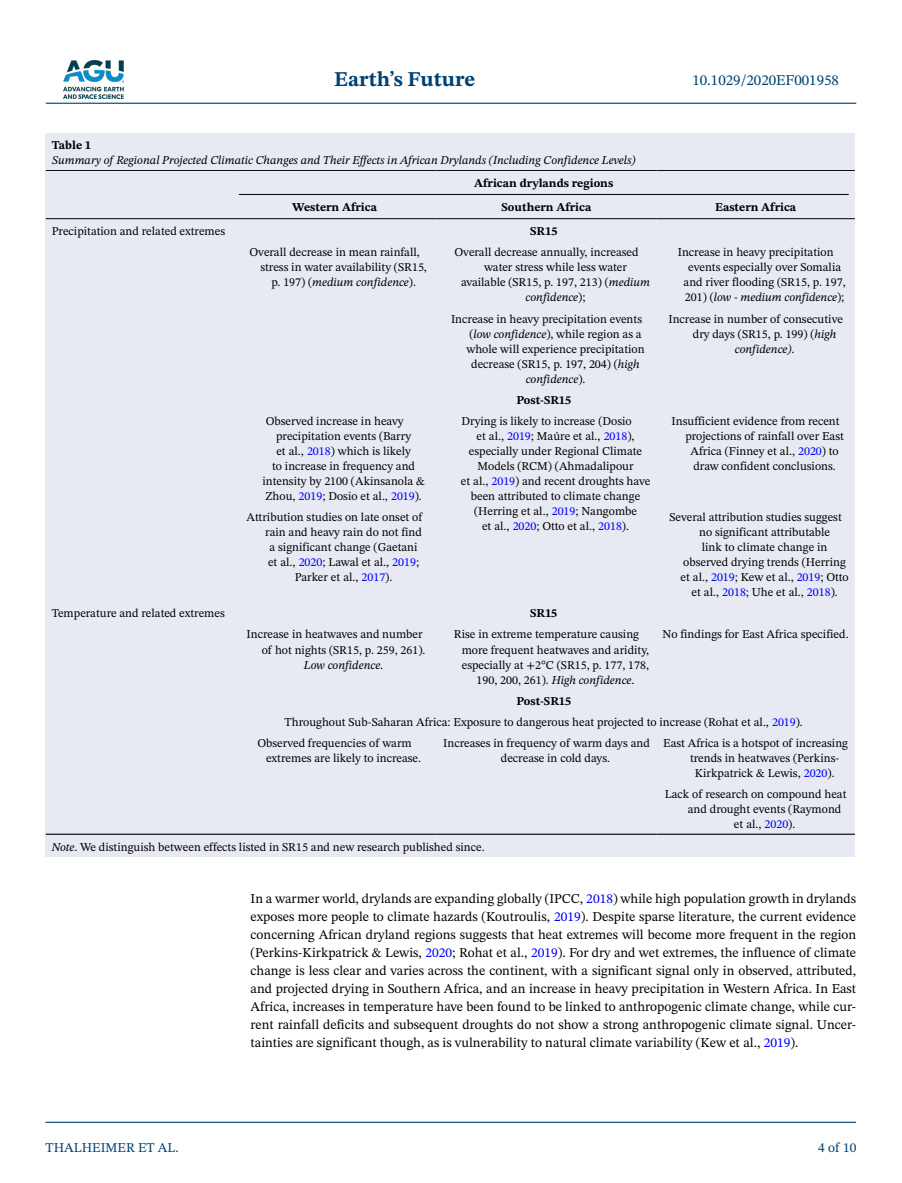
<style>
.page{position:relative;width:902px;height:1183px;background:#fff}
.page>*{position:absolute;margin:0;border:0;box-sizing:border-box;transform-origin:0 0}
.t1{font:700 21px "STIX Two Text";color:#004174}
.t2{font:15px "STIX Two Text";color:#004174}
.t3{font:13.5px/18px "STIX Two Text";color:#000;text-align:justify}
.t4{font:13.5px "STIX Two Text";color:#004174}
.t5{font:12px/15px "STIX Two Text";color:#000}
.t6{font:italic 12px "STIX Two Text";color:#000}
.t7{font:700 12px "STIX Two Text";color:#000}
.s1{font-style:normal}
.s2{font-style:italic}
.s3{color:#00f}
</style>
<div class="page">
<img style="left:63px;top:60px;width:60px;height:39px">
<hr style="left:46px;top:103px;width:810px;height:1px;background:#004174">
<hr style="left:45px;top:1121px;width:810px;height:1px;background:#004174">
<div style="left:46px;top:170px;width:808px;height:686px;background:#e7eaf2"></div>
<hr style="left:46px;top:170px;width:187px;height:1px;background:#000">
<hr style="left:46px;top:218px;width:187px;height:1px;background:#000">
<hr style="left:233px;top:170px;width:203px;height:1px;background:#000">
<hr style="left:436px;top:170px;width:220px;height:1px;background:#000">
<hr style="left:656px;top:170px;width:198px;height:1px;background:#000">
<hr style="left:233px;top:218px;width:203px;height:1px;background:#000">
<hr style="left:436px;top:218px;width:220px;height:1px;background:#000">
<hr style="left:656px;top:218px;width:198px;height:1px;background:#000">
<hr style="left:46px;top:833px;width:187px;height:1px;background:#000">
<hr style="left:233px;top:833px;width:203px;height:1px;background:#000">
<hr style="left:436px;top:833px;width:220px;height:1px;background:#000">
<hr style="left:656px;top:833px;width:198px;height:1px;background:#000">
<hr style="left:239px;top:194px;width:609px;height:1px;background:#000">
<div style="left:46px;top:134px;width:808px;height:36px;background:#e7eaf2"></div>
<h1 class="t1" style="left:334px;top:64px;width:142px">Earth’s Future</h1>
<p class="t7" style="left:52px;top:136px;width:41px">Table 1</p>
<p class="t6" style="left:52px;top:151px;width:585px">Summary of Regional Projected Climatic Changes and Their Effects in African Drylands (Including Confidence Levels)</p>
<p class="t7" style="left:474px;top:174px;width:140px">African drylands regions</p>
<p class="t2" style="left:692px;top:69px;width:148px">10.1029/2020EF001958</p>
<p class="t7" style="left:292px;top:198px;width:86px">Western Africa</p>
<p class="t7" style="left:501px;top:198px;width:91px">Southern Africa</p>
<p class="t7" style="left:715px;top:198px;width:83px">Eastern Africa</p>
<p class="t5" style="left:52px;top:223px;width:175px">Precipitation and related extremes</p>
<p class="t7" style="left:530px;top:222px;width:28px">SR15</p>
<p class="t5" style="left:249px;top:245px;width:172px">Overall decrease in mean rainfall,</p>
<p class="t5" style="left:260px;top:260px;width:168px">stress in water availability (SR15,</p>
<p class="t6" style="left:271px;top:274px;width:146px"><span class="s1">p. 197) (</span>medium confidence<span class="s1">).</span></p>
<p class="t5" style="left:454px;top:245px;width:186px">Overall decrease annually, increased</p>
<p class="t5" style="left:484px;top:260px;width:144px">water stress while less water</p>
<p class="t5" style="left:461px;top:275px;width:190px">available (SR15, p. 197, 213) (<span class="s2">medium</span></p>
<p class="t6" style="left:525px;top:289px;width:61px">confidence<span class="s1">);</span></p>
<p class="t5" style="left:451px;top:311px;width:192px">Increase in heavy precipitation events</p>
<p class="t5" style="left:469px;top:326px;width:174px">(<span class="s2">low confidence</span>), while region as a</p>
<p class="t5" style="left:466px;top:341px;width:180px">whole will experience precipitation</p>
<p class="t5" style="left:471px;top:356px;width:170px">decrease (SR15, p. 197, 204) (<span class="s2">high</span></p>
<p class="t6" style="left:525px;top:370px;width:61px">confidence<span class="s1">).</span></p>
<p class="t5" style="left:266px;top:413px;width:139px">Observed increase in heavy</p>
<p class="t5" style="left:276px;top:428px;width:137px">precipitation events (Barry</p>
<p class="t5" style="left:276px;top:443px;width:136px">et al., <span class="s3">2018</span>) which is likely</p>
<p class="t5" style="left:272px;top:458px;width:144px">to increase in frequency and</p>
<p class="t5" style="left:262px;top:473px;width:164px">intensity by 2100 (Akinsanola &amp;</p>
<p class="t5" style="left:265px;top:488px;width:158px">Zhou, <span class="s3">2019</span>; Dosio et al., <span class="s3">2019</span>).</p>
<p class="t5" style="left:246px;top:509px;width:177px">Attribution studies on late onset of</p>
<p class="t5" style="left:265px;top:524px;width:158px">rain and heavy rain do not find</p>
<p class="t5" style="left:269px;top:539px;width:149px">a significant change (Gaetani</p>
<p class="t5" style="left:268px;top:554px;width:153px">et al., <span class="s3">2020</span>; Lawal et al., <span class="s3">2019</span>;</p>
<p class="t5" style="left:295px;top:569px;width:99px">Parker et al., <span class="s3">2017</span>).</p>
<p class="t7" style="left:516px;top:391px;width:56px">Post-SR15</p>
<p class="t5" style="left:461px;top:413px;width:172px">Drying is likely to increase (Dosio</p>
<p class="t5" style="left:476px;top:428px;width:159px">et al., <span class="s3">2019</span>; Maúre et al., <span class="s3">2018</span>),</p>
<p class="t5" style="left:469px;top:443px;width:175px">especially under Regional Climate</p>
<p class="t5" style="left:477px;top:458px;width:158px">Models (RCM) (Ahmadalipour</p>
<p class="t5" style="left:461px;top:473px;width:191px">et al., <span class="s3">2019</span>) and recent droughts have</p>
<p class="t5" style="left:471px;top:488px;width:171px">been attributed to climate change</p>
<p class="t5" style="left:474px;top:503px;width:164px">(Herring et al., <span class="s3">2019</span>; Nangombe</p>
<p class="t5" style="left:482px;top:518px;width:148px">et al., <span class="s3">2020</span>; Otto et al., <span class="s3">2018</span>).</p>
<p class="t5" style="left:52px;top:605px;width:175px">Temperature and related extremes</p>
<p class="t7" style="left:530px;top:604px;width:28px">SR15</p>
<p class="t5" style="left:246px;top:626px;width:178px">Increase in heatwaves and number</p>
<p class="t5" style="left:262px;top:641px;width:165px">of hot nights (SR15, p. 259, 261).</p>
<p class="t6" style="left:304px;top:655px;width:81px">Low confidence<span class="s1">.</span></p>
<p class="t5" style="left:454px;top:626px;width:187px">Rise in extreme temperature causing</p>
<p class="t5" style="left:461px;top:641px;width:189px">more frequent heatwaves and aridity,</p>
<p class="t5" style="left:462px;top:656px;width:189px">especially at +2°C (SR15, p. 177, 178,</p>
<p class="t5" style="left:476px;top:671px;width:159px">190, 200, 261). <span class="s2">High confidence</span>.</p>
<p class="t5" style="left:677px;top:245px;width:157px">Increase in heavy precipitation</p>
<p class="t5" style="left:688px;top:260px;width:154px">events especially over Somalia</p>
<p class="t5" style="left:683px;top:275px;width:164px">and river flooding (SR15, p. 197,</p>
<p class="t6" style="left:685px;top:289px;width:161px"><span class="s1">201) (</span>low - medium confidence<span class="s1">);</span></p>
<p class="t5" style="left:668px;top:311px;width:176px">Increase in number of consecutive</p>
<p class="t5" style="left:692px;top:326px;width:145px">dry days (SR15, p. 199) (<span class="s2">high</span></p>
<p class="t6" style="left:734px;top:340px;width:61px">confidence)<span class="s1">.</span></p>
<p class="t5" style="left:671px;top:413px;width:169px">Insufficient evidence from recent</p>
<p class="t5" style="left:685px;top:428px;width:160px">projections of rainfall over East</p>
<p class="t5" style="left:690px;top:443px;width:150px">Africa (Finney et al., <span class="s3">2020</span>) to</p>
<p class="t5" style="left:693px;top:458px;width:144px">draw confident conclusions.</p>
<p class="t5" style="left:669px;top:509px;width:174px">Several attribution studies suggest</p>
<p class="t5" style="left:699px;top:524px;width:133px">no significant attributable</p>
<p class="t5" style="left:701px;top:539px;width:127px">link to climate change in</p>
<p class="t5" style="left:683px;top:554px;width:164px">observed drying trends (Herring</p>
<p class="t5" style="left:680px;top:569px;width:169px">et al., <span class="s3">2019</span>; Kew et al., <span class="s3">2019</span>; Otto</p>
<p class="t5" style="left:691px;top:584px;width:148px">et al., <span class="s3">2018</span>; Uhe et al., <span class="s3">2018</span>).</p>
<p class="t5" style="left:662px;top:626px;width:187px">No findings for East Africa specified.</p>
<p class="t7" style="left:516px;top:692px;width:56px">Post-SR15</p>
<p class="t5" style="left:284px;top:714px;width:519px">Throughout Sub-Saharan Africa: Exposure to dangerous heat projected to increase (Rohat et al., <span class="s3">2019</span>).</p>
<p class="t5" style="left:257px;top:735px;width:156px">Observed frequencies of warm</p>
<p class="t5" style="left:266px;top:750px;width:156px">extremes are likely to increase.</p>
<p class="t5" style="left:501px;top:735px;width:150px;text-indent:-58px">Increases in frequency of warm days and decrease in cold days.</p>
<p class="t5" style="left:663px;top:735px;width:186px">East Africa is a hotspot of increasing</p>
<p class="t5" style="left:690px;top:750px;width:151px">trends in heatwaves (Perkins-</p>
<p class="t5" style="left:694px;top:765px;width:141px">Kirkpatrick &amp; Lewis, <span class="s3">2020</span>).</p>
<p class="t5" style="left:664px;top:786px;width:183px">Lack of research on compound heat</p>
<p class="t5" style="left:687px;top:801px;width:155px">and drought events (Raymond</p>
<p class="t5" style="left:733px;top:816px;width:63px">et al., <span class="s3">2020</span>).</p>
<p class="t5" style="left:52px;top:839px;width:434px"><span class="s2">Note</span>. We distinguish between effects listed in SR15 and new research published since.</p>
<p class="t4" style="left:45px;top:1137px;width:135px">THALHEIMER ET AL.</p>
<p class="t3" style="left:250px;top:889px;width:607px">In a warmer world, drylands are expanding globally (IPCC, <span class="s3">2018</span>) while high population growth in drylands exposes more people to climate hazards (Koutroulis, <span class="s3">2019</span>). Despite sparse literature, the current evidence concerning African dryland regions suggests that heat extremes will become more frequent in the region (Perkins-Kirkpatrick &amp; Lewis, <span class="s3">2020</span>; Rohat et al., <span class="s3">2019</span>). For dry and wet extremes, the influence of climate change is less clear and varies across the continent, with a significant signal only in observed, attributed, and projected drying in Southern Africa, and an increase in heavy precipitation in Western Africa. In East Africa, increases in temperature have been found to be linked to anthropogenic climate change, while cur&shy;rent rainfall deficits and subsequent droughts do not show a strong anthropogenic climate signal. Uncer&shy;tainties are significant though, as is vulnerability to natural climate variability (Kew et al., <span class="s3">2019</span>).</p>
<p class="t4" style="left:818px;top:1137px;width:40px">4 of 10</p>
</div>
